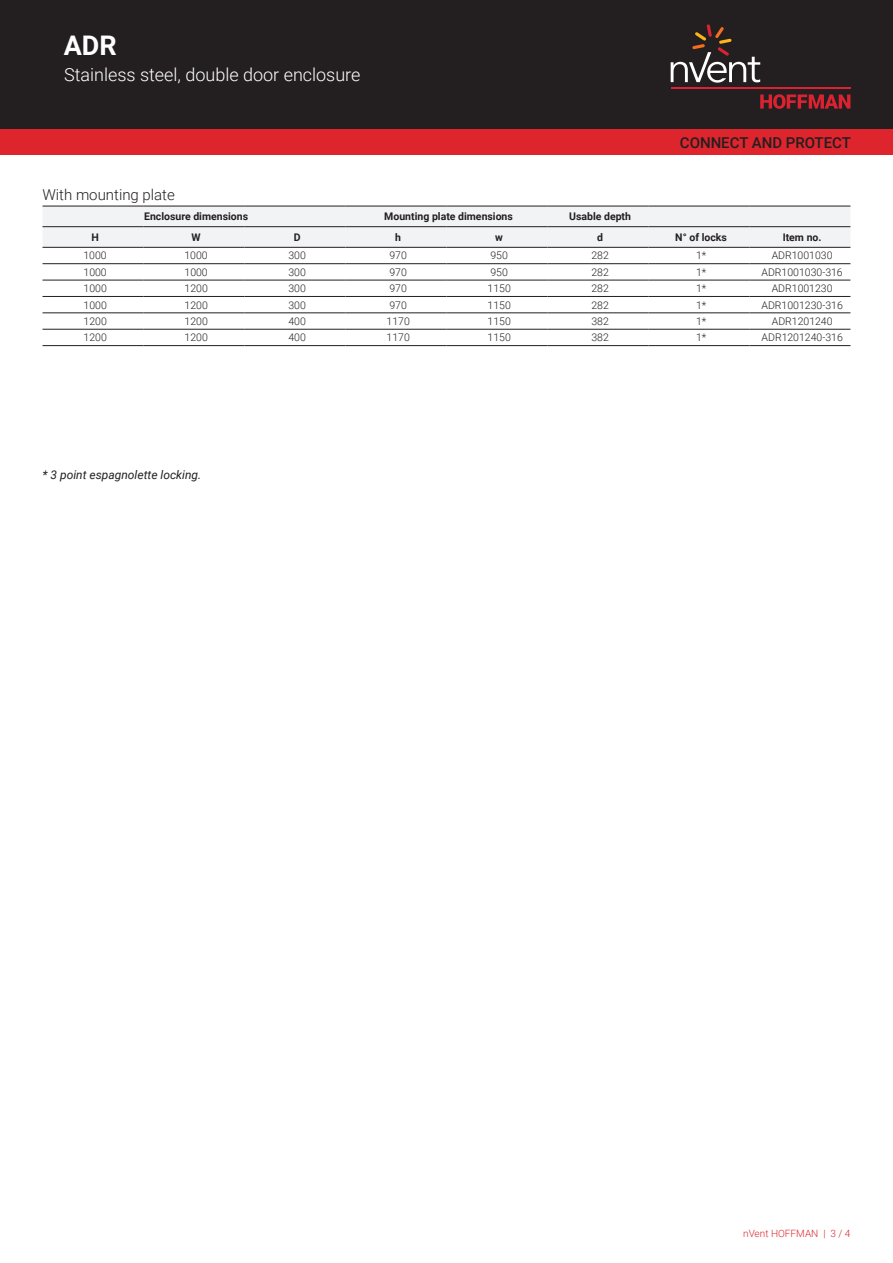
<style>
.page{position:relative;width:893px;height:1263px;background:#fff}
.page>*{position:absolute;margin:0;border:0;box-sizing:border-box;transform-origin:0 0}
.t1{font:700 27px "Roboto";color:#fff}
.t2{font:300 18px "Roboto";color:#fff}
.t3{font:500 15px "Roboto";color:#231f20}
.t4{font:300 15px "Roboto";color:#231f20}
.t5{font:italic 12px "Roboto";color:#231f20}
.t6{font:300 10.5px "Roboto";color:#231f20}
.t7{font:700 10.5px "Roboto";color:#231f20}
.t8{font:300 10.05px "Roboto";color:#de252e}
</style>
<div class="page">
<div style="left:0;top:0;width:893px;height:129px;background:#231f20"></div>
<svg style="left:760px;top:94px;width:90px;height:15px"></svg>
<hr style="left:671px;top:88px;width:179px;height:1px;background:#db2230">
<svg style="left:671px;top:24px;width:89px;height:59px"></svg>
<div style="left:0;top:129px;width:893px;height:26px;background:#de252e"></div>
<div style="left:43px;top:207px;width:807px;height:40px;background:#f2f3f4"></div>
<hr style="left:43px;top:206px;width:101px;height:1px;background:#231f20">
<hr style="left:144px;top:206px;width:100px;height:1px;background:#231f20">
<hr style="left:244px;top:206px;width:101px;height:1px;background:#231f20">
<hr style="left:345px;top:206px;width:101px;height:1px;background:#231f20">
<hr style="left:446px;top:206px;width:101px;height:1px;background:#231f20">
<hr style="left:547px;top:206px;width:101px;height:1px;background:#231f20">
<hr style="left:648px;top:206px;width:101px;height:1px;background:#231f20">
<hr style="left:749px;top:206px;width:101px;height:1px;background:#231f20">
<hr style="left:43px;top:263px;width:101px;height:1px;background:#231f20">
<hr style="left:144px;top:263px;width:100px;height:1px;background:#231f20">
<hr style="left:244px;top:263px;width:101px;height:1px;background:#231f20">
<hr style="left:345px;top:263px;width:101px;height:1px;background:#231f20">
<hr style="left:446px;top:263px;width:101px;height:1px;background:#231f20">
<hr style="left:547px;top:263px;width:101px;height:1px;background:#231f20">
<hr style="left:648px;top:263px;width:101px;height:1px;background:#231f20">
<hr style="left:749px;top:263px;width:101px;height:1px;background:#231f20">
<hr style="left:43px;top:280px;width:101px;height:1px;background:#231f20">
<hr style="left:144px;top:280px;width:100px;height:1px;background:#231f20">
<hr style="left:244px;top:280px;width:101px;height:1px;background:#231f20">
<hr style="left:345px;top:280px;width:101px;height:1px;background:#231f20">
<hr style="left:446px;top:280px;width:101px;height:1px;background:#231f20">
<hr style="left:547px;top:280px;width:101px;height:1px;background:#231f20">
<hr style="left:648px;top:280px;width:101px;height:1px;background:#231f20">
<hr style="left:749px;top:280px;width:101px;height:1px;background:#231f20">
<hr style="left:43px;top:296px;width:101px;height:1px;background:#231f20">
<hr style="left:144px;top:296px;width:100px;height:1px;background:#231f20">
<hr style="left:244px;top:296px;width:101px;height:1px;background:#231f20">
<hr style="left:345px;top:296px;width:101px;height:1px;background:#231f20">
<hr style="left:446px;top:296px;width:101px;height:1px;background:#231f20">
<hr style="left:547px;top:296px;width:101px;height:1px;background:#231f20">
<hr style="left:648px;top:296px;width:101px;height:1px;background:#231f20">
<hr style="left:749px;top:296px;width:101px;height:1px;background:#231f20">
<hr style="left:43px;top:313px;width:101px;height:1px;background:#231f20">
<hr style="left:144px;top:313px;width:100px;height:1px;background:#231f20">
<hr style="left:244px;top:313px;width:101px;height:1px;background:#231f20">
<hr style="left:345px;top:313px;width:101px;height:1px;background:#231f20">
<hr style="left:446px;top:313px;width:101px;height:1px;background:#231f20">
<hr style="left:547px;top:313px;width:101px;height:1px;background:#231f20">
<hr style="left:648px;top:313px;width:101px;height:1px;background:#231f20">
<hr style="left:749px;top:313px;width:101px;height:1px;background:#231f20">
<hr style="left:43px;top:329px;width:101px;height:1px;background:#231f20">
<hr style="left:144px;top:329px;width:100px;height:1px;background:#231f20">
<hr style="left:244px;top:329px;width:101px;height:1px;background:#231f20">
<hr style="left:345px;top:329px;width:101px;height:1px;background:#231f20">
<hr style="left:446px;top:329px;width:101px;height:1px;background:#231f20">
<hr style="left:547px;top:329px;width:101px;height:1px;background:#231f20">
<hr style="left:648px;top:329px;width:101px;height:1px;background:#231f20">
<hr style="left:749px;top:329px;width:101px;height:1px;background:#231f20">
<hr style="left:43px;top:345px;width:101px;height:1px;background:#231f20">
<hr style="left:144px;top:345px;width:100px;height:1px;background:#231f20">
<hr style="left:244px;top:345px;width:101px;height:1px;background:#231f20">
<hr style="left:345px;top:345px;width:101px;height:1px;background:#231f20">
<hr style="left:446px;top:345px;width:101px;height:1px;background:#231f20">
<hr style="left:547px;top:345px;width:101px;height:1px;background:#231f20">
<hr style="left:648px;top:345px;width:101px;height:1px;background:#231f20">
<hr style="left:749px;top:345px;width:101px;height:1px;background:#231f20">
<hr style="left:43px;top:226px;width:101px;height:1px;background:#231f20">
<hr style="left:144px;top:226px;width:100px;height:1px;background:#231f20">
<hr style="left:244px;top:226px;width:101px;height:1px;background:#231f20">
<hr style="left:345px;top:226px;width:101px;height:1px;background:#231f20">
<hr style="left:446px;top:226px;width:101px;height:1px;background:#231f20">
<hr style="left:547px;top:226px;width:101px;height:1px;background:#231f20">
<hr style="left:648px;top:226px;width:101px;height:1px;background:#231f20">
<hr style="left:749px;top:226px;width:101px;height:1px;background:#231f20">
<hr style="left:43px;top:247px;width:101px;height:1px;background:#231f20">
<hr style="left:144px;top:247px;width:100px;height:1px;background:#231f20">
<hr style="left:244px;top:247px;width:101px;height:1px;background:#231f20">
<hr style="left:345px;top:247px;width:101px;height:1px;background:#231f20">
<hr style="left:446px;top:247px;width:101px;height:1px;background:#231f20">
<hr style="left:547px;top:247px;width:101px;height:1px;background:#231f20">
<hr style="left:648px;top:247px;width:101px;height:1px;background:#231f20">
<hr style="left:749px;top:247px;width:101px;height:1px;background:#231f20">
<h1 class="t1" style="left:64px;top:27px;width:54px">ADR</h1>
<h2 class="t2" style="left:64px;top:62px;width:298px">Stainless steel, double door enclosure</h2>
<h3 class="t3" style="left:680px;top:132px;width:173px">CONNECT AND PROTECT</h3>
<h3 class="t4" style="left:43px;top:184px;width:134px">With mounting plate</h3>
<p class="t7" style="left:144px;top:209px;width:106px">Enclosure dimensions</p>
<p class="t7" style="left:384px;top:209px;width:130px">Mounting plate dimensions</p>
<p class="t7" style="left:569px;top:209px;width:63px">Usable depth</p>
<p class="t7" style="left:91px;top:230px;width:9px">H</p>
<p class="t7" style="left:192px;top:230px;width:11px">W</p>
<p class="t7" style="left:294px;top:230px;width:8px">D</p>
<p class="t7" style="left:395px;top:230px;width:7px">h</p>
<p class="t7" style="left:495px;top:230px;width:9px">w</p>
<p class="t7" style="left:597px;top:230px;width:7px">d</p>
<p class="t7" style="left:675px;top:230px;width:53px">N° of locks</p>
<p class="t7" style="left:783px;top:230px;width:40px">Item no.</p>
<p class="t6" style="left:84px;top:248px;width:25px">1000</p>
<p class="t6" style="left:184px;top:248px;width:25px">1000</p>
<p class="t6" style="left:288px;top:248px;width:19px">300</p>
<p class="t6" style="left:389px;top:248px;width:19px">970</p>
<p class="t6" style="left:490px;top:248px;width:19px">950</p>
<p class="t6" style="left:591px;top:248px;width:19px">282</p>
<p class="t6" style="left:696px;top:248px;width:12px">1*</p>
<p class="t6" style="left:772px;top:248px;width:62px">ADR1001030</p>
<p class="t6" style="left:84px;top:265px;width:25px">1000</p>
<p class="t6" style="left:185px;top:265px;width:25px">1000</p>
<p class="t6" style="left:288px;top:265px;width:19px">300</p>
<p class="t6" style="left:389px;top:265px;width:19px">970</p>
<p class="t6" style="left:490px;top:265px;width:19px">950</p>
<p class="t6" style="left:591px;top:265px;width:19px">282</p>
<p class="t6" style="left:696px;top:265px;width:12px">1*</p>
<p class="t6" style="left:761px;top:265px;width:83px">ADR1001030-316</p>
<p class="t6" style="left:84px;top:281px;width:25px">1000</p>
<p class="t6" style="left:185px;top:281px;width:25px">1200</p>
<p class="t6" style="left:288px;top:281px;width:19px">300</p>
<p class="t6" style="left:389px;top:281px;width:19px">970</p>
<p class="t6" style="left:488px;top:281px;width:25px">1150</p>
<p class="t6" style="left:591px;top:281px;width:19px">282</p>
<p class="t6" style="left:696px;top:281px;width:12px">1*</p>
<p class="t6" style="left:772px;top:281px;width:62px">ADR1001230</p>
<p class="t6" style="left:84px;top:297px;width:25px">1000</p>
<p class="t6" style="left:185px;top:297px;width:25px">1200</p>
<p class="t6" style="left:288px;top:297px;width:19px">300</p>
<p class="t6" style="left:389px;top:297px;width:19px">970</p>
<p class="t6" style="left:488px;top:297px;width:25px">1150</p>
<p class="t6" style="left:591px;top:297px;width:19px">282</p>
<p class="t6" style="left:696px;top:297px;width:12px">1*</p>
<p class="t6" style="left:761px;top:297px;width:83px">ADR1001230-316</p>
<p class="t6" style="left:84px;top:314px;width:25px">1200</p>
<p class="t6" style="left:185px;top:314px;width:25px">1200</p>
<p class="t6" style="left:288px;top:314px;width:19px">400</p>
<p class="t6" style="left:387px;top:314px;width:25px">1170</p>
<p class="t6" style="left:488px;top:314px;width:25px">1150</p>
<p class="t6" style="left:591px;top:314px;width:19px">382</p>
<p class="t6" style="left:696px;top:314px;width:12px">1*</p>
<p class="t6" style="left:772px;top:314px;width:62px">ADR1201240</p>
<p class="t6" style="left:84px;top:330px;width:25px">1200</p>
<p class="t6" style="left:185px;top:330px;width:25px">1200</p>
<p class="t6" style="left:288px;top:330px;width:19px">400</p>
<p class="t6" style="left:387px;top:330px;width:25px">1170</p>
<p class="t6" style="left:488px;top:330px;width:25px">1150</p>
<p class="t6" style="left:591px;top:330px;width:19px">382</p>
<p class="t6" style="left:696px;top:330px;width:12px">1*</p>
<p class="t6" style="left:761px;top:330px;width:83px">ADR1201240-316</p>
<p class="t5" style="left:43px;top:466px;width:160px">* 3 point espagnolette locking.</p>
<p class="t8" style="left:743px;top:1226px;width:109px">nVent HOFFMAN | 3 / 4</p>
</div>
